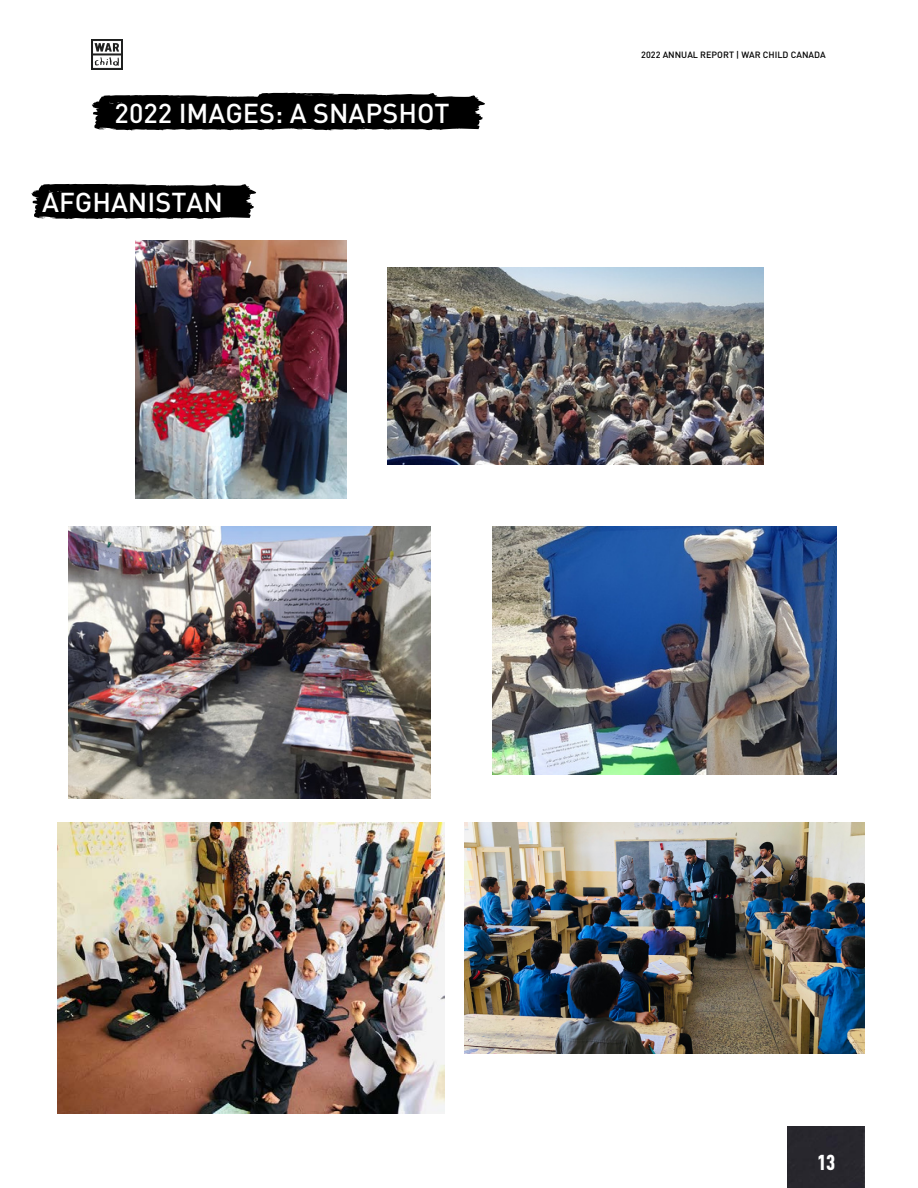
<style>
.page{position:relative;width:918px;height:1188px;background:#fff}
.page>*{position:absolute;margin:0;border:0;box-sizing:border-box;transform-origin:0 0}
.t1{font:500 27px "DIN Pro";color:#fff}
.t2{font:900 condensed 21.3px "DIN Pro";color:#fff}
.t3{font:500 9px "DIN Pro";color:#000}
</style>
<div class="page">
<svg style="left:57px;top:1087px;width:808px;height:40px"></svg>
<img style="left:92px;top:39px;width:30px;height:31px">
<div style="left:787px;top:1127px;width:78px;height:61px;background:#28272d"></div>
<svg style="left:92px;top:93px;width:393px;height:37px;background:#181818"></svg>
<img style="left:136px;top:241px;width:210px;height:257px">
<svg style="left:31px;top:184px;width:225px;height:35px;background:#161616"></svg>
<img style="left:388px;top:267px;width:376px;height:197px">
<img style="left:57px;top:823px;width:387px;height:290px">
<img style="left:465px;top:823px;width:399px;height:231px">
<img style="left:493px;top:527px;width:344px;height:247px">
<img style="left:69px;top:527px;width:362px;height:271px">
<p class="t1" style="left:115px;top:95px;width:336px">2022 IMAGES: A SNAPSHOT</p>
<p class="t1" style="left:42px;top:184px;width:182px">AFGHANISTAN</p>
<p class="t3" style="left:641px;top:48px;width:186px">2022 ANNUAL REPORT | WAR CHILD CANADA</p>
<p class="t2" style="left:817px;top:1148px;width:20px">13</p>
</div>
